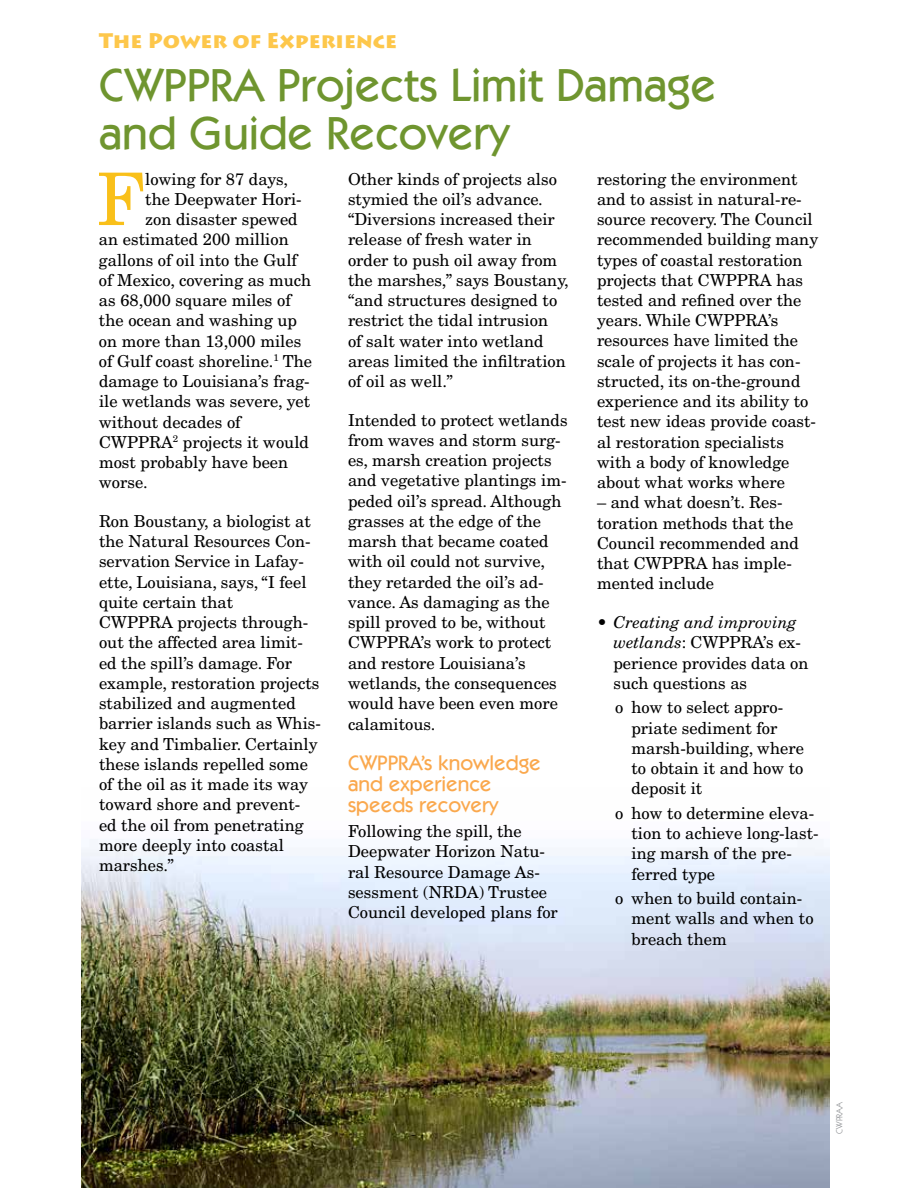
<style>
.page{position:relative;width:918px;height:1188px;background:#fff}
.page>*{position:absolute;margin:0;border:0;box-sizing:border-box;transform-origin:0 0}
.t1{font:72.6px "New Century Schlbk LT Std";color:#f9c01a}
.t2{font:500 46.5px/48px "ITC Kabel Std";color:#6f952f}
.t3{font:500 21px/21px "ITC Kabel Std";color:#faa84d}
.t4{font:900 21px "Lithos Pro";color:#fdc74b}
.t5{font:16.5px/20.2px "New Century Schlbk LT Std";color:#000}
.t6{font:9px "ITC Kabel Std";color:#939598}
.s1{font-style:italic}
</style>
<div class="page">
<img style="left:81px;top:839px;width:748px;height:349px">
<p class="t4" style="left:99px;top:27px;width:300px">The Power of Experience</p>
<h2 class="t2" style="left:99px;top:61px;width:619px">CWPPRA Projects Limit Damage and Guide Recovery</h2>
<p class="t5" style="left:348px;top:169px;width:222px">Other kinds of projects also stymied the oil’s advance. “Diversions increased their release of fresh water in order to push oil away from the marshes,” says Boustany, “and structures designed to restrict the tidal intrusion<br>of salt water into wetland areas limited the infiltration of oil as well.”</p>
<p class="t5" style="left:348px;top:410px;width:221px">Intended to protect wetlands from waves and storm surg&shy;es, marsh creation projects and vegetative plantings im&shy;peded oil’s spread. Although grasses at the edge of the marsh that became coated with oil could not survive, they retarded the oil’s ad&shy;vance. As damaging as the spill proved to be, without<br>CWPPRA’s work to protect and restore Louisiana’s wetlands, the consequences would have been even more calamitous.</p>
<p class="t3" style="left:348px;top:752px;width:194px">CWPPRA’s knowledge and experience speeds recovery</p>
<p class="t5" style="left:348px;top:821px;width:211px">Following the spill, the<br>Deepwater Horizon Natu&shy;ral Resource Damage As&shy;sessment (NRDA) Trustee<br>Council developed plans for</p>
<p class="t5" style="left:597px;top:169px;width:223px">restoring the environment and to assist in natural-re&shy;source recovery. The Council recommended building many types of coastal restoration projects that CWPPRA has tested and refined over the years. While CWPPRA’s resources have limited the scale of projects it has con&shy;structed, its on-the-ground experience and its ability to test new ideas provide coast&shy;al restoration specialists with a body of knowledge about what works where</p>
<p class="t5" style="left:597px;top:492px;width:203px">– and what doesn’t. Res&shy;toration methods that the<br>Council recommended and that CWPPRA has imple&shy;mented include</p>
<p class="t5" style="left:614px;top:612px;width:196px;text-indent:-16px">• <span class="s1">Creating and improving wetlands</span>: CWPPRA’s ex&shy;perience provides data on such questions as</p>
<p class="t5" style="left:632px;top:697px;width:174px;text-indent:-16px">o how to select appro&shy;priate sediment for marsh-building, where to obtain it and how to deposit it</p>
<p class="t5" style="left:632px;top:803px;width:189px;text-indent:-16px">o how to determine eleva&shy;tion to achieve long-last&shy;ing marsh of the pre&shy;ferred type</p>
<p class="t5" style="left:632px;top:888px;width:184px;text-indent:-16px">o when to build contain&shy;ment walls and when to breach them</p>
<h1 class="t1" style="left:97px;top:155px;width:50px">F</h1>
<p class="t5" style="left:145px;top:169px;width:144px">lowing for 87 days,</p>
<p class="t5" style="left:145px;top:189px;width:158px">the Deepwater Hori-</p>
<p class="t5" style="left:145px;top:209px;width:154px">zon disaster spewed</p>
<p class="t5" style="left:99px;top:229px;width:191px">an estimated 200 million</p>
<p class="t5" style="left:99px;top:250px;width:200px">gallons of oil into the Gulf</p>
<p class="t5" style="left:99px;top:270px;width:214px">of Mexico, covering as much</p>
<p class="t5" style="left:99px;top:290px;width:193px">as 68,000 square miles of</p>
<p class="t5" style="left:99px;top:310px;width:200px">the ocean and washing up</p>
<p class="t5" style="left:99px;top:330px;width:204px">on more than 13,000 miles</p>
<p class="t5" style="left:99px;top:351px;width:215px">of Gulf coast shoreline.<sup>1</sup> The</p>
<p class="t5" style="left:99px;top:371px;width:212px">damage to Louisiana’s frag-</p>
<p class="t5" style="left:99px;top:391px;width:213px">ile wetlands was severe, yet</p>
<p class="t5" style="left:99px;top:412px;width:143px">without decades of</p>
<p class="t5" style="left:99px;top:432px;width:212px">CWPPRA<sup>2</sup> projects it would</p>
<p class="t5" style="left:99px;top:452px;width:191px">most probably have been</p>
<p class="t5" style="left:99px;top:472px;width:50px">worse.</p>
<p class="t5" style="left:99px;top:511px;width:224px">Ron Boustany, a biologist at the Natural Resources Con&shy;servation Service in Lafay&shy;ette, Louisiana, says, “I feel quite certain that<br>CWPPRA projects through&shy;out the affected area limit&shy;ed the spill’s damage. For example, restoration projects stabilized and augmented barrier islands such as Whis&shy;key and Timbalier. Certainly these islands repelled some of the oil as it made its way toward shore and prevent&shy;ed the oil from penetrating more deeply into coastal marshes.”</p>
<p class="t6" style="left:834px;top:1134px;width:34px;rotate:-90deg">CWPRAA</p>
</div>
